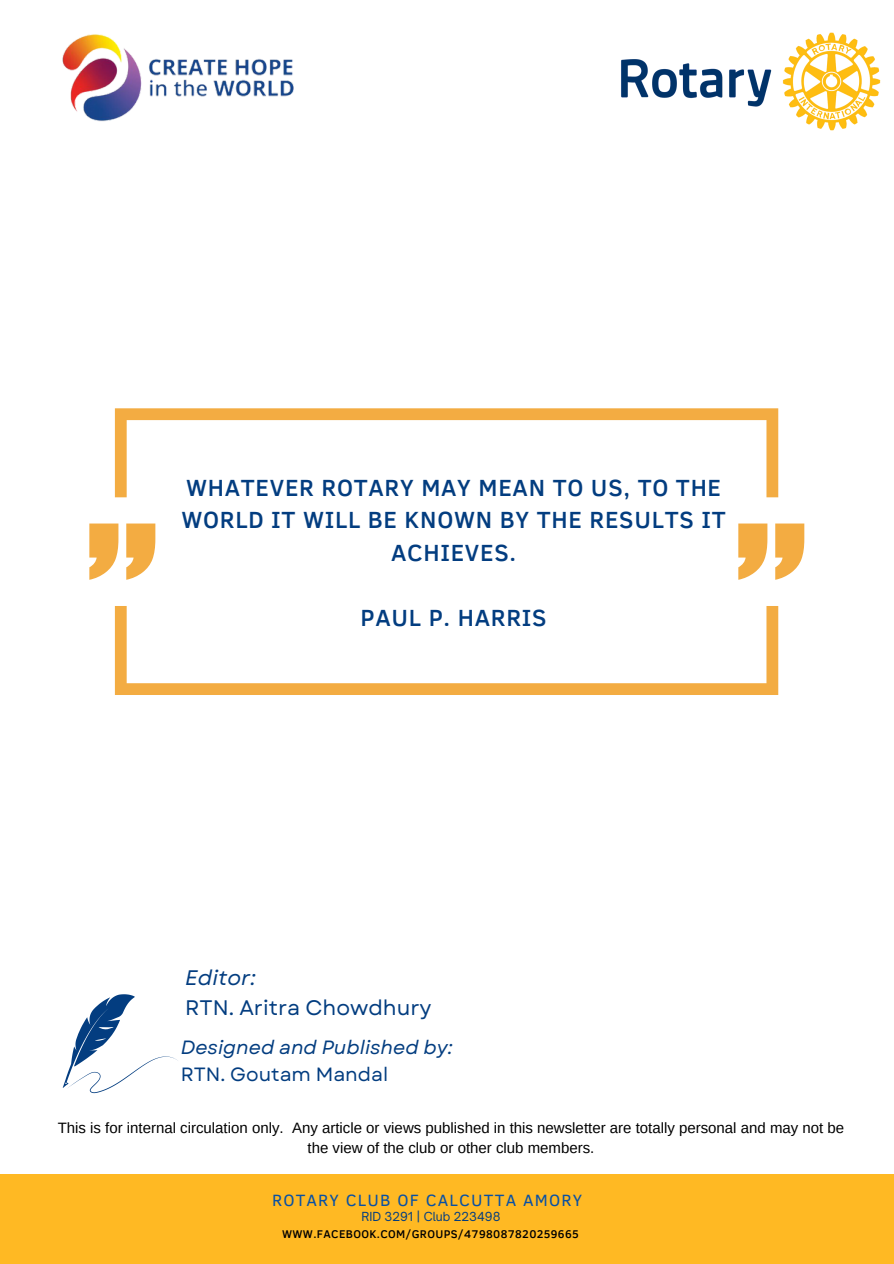
<style>
.page{position:relative;width:894px;height:1264px;background:#fff}
.page>*{position:absolute;margin:0;border:0;box-sizing:border-box;transform-origin:0 0}
.t1{font:500 24px/32.7px "Clear Sans";letter-spacing:.03em;color:#033d80;text-align:center}
.t2{font:21px "Garet";color:#033d80}
.t3{font:italic 21px "Garet";color:#033d80}
.t4{font:italic 19.2px "Garet";color:#033d80}
.t5{font:19.2px "Garet";color:#033d80}
.t6{font:16.8px "Clear Sans";letter-spacing:.07em;color:#0850a4}
.t7{font:15px/20.2px "Arimo";color:#000;text-align:center}
.t8{font:12px "Open Sauce One";color:#033d80}
.t9{font:500 11.55px "Clear Sans";letter-spacing:.03em;color:#000001}
</style>
<div class="page">
<svg style="left:63px;top:994px;width:115px;height:99px"></svg>
<div style="left:0;top:1174px;width:893px;height:89px;background:#ffb923"></div>
<img style="left:621px;top:32px;width:259px;height:99px">
<img style="left:62px;top:34px;width:232px;height:88px">
<svg style="left:89px;top:523px;width:29px;height:57px"></svg>
<svg style="left:126px;top:523px;width:29px;height:57px"></svg>
<svg style="left:738px;top:523px;width:29px;height:57px"></svg>
<svg style="left:775px;top:523px;width:29px;height:57px"></svg>
<svg style="left:115px;top:606px;width:663px;height:89px"></svg>
<svg style="left:115px;top:408px;width:663px;height:89px"></svg>
<p class="t1" style="left:181px;top:470px;width:545px">WHATEVER ROTARY MAY MEAN TO US, TO THE<br>WORLD IT WILL BE KNOWN BY THE RESULTS IT<br>ACHIEVES.</p>
<p class="t1" style="left:360px;top:600px;width:187px">PAUL P. HARRIS</p>
<p class="t3" style="left:185px;top:962px;width:72px">Editor:</p>
<p class="t2" style="left:185px;top:992px;width:248px">RTN. Aritra Chowdhury</p>
<p class="t4" style="left:181px;top:1033px;width:273px">Designed and Published by:</p>
<p class="t5" style="left:181px;top:1059px;width:209px">RTN. Goutam Mandal</p>
<p class="t7" style="left:58px;top:1117px;width:787px">This is for internal circulation only. Any article or views published in this newsletter are totally personal and may not be the view of the club or other club members.</p>
<p class="t6" style="left:272px;top:1188px;width:311px">ROTARY CLUB OF CALCUTTA AMORY</p>
<p class="t8" style="left:361px;top:1208px;width:140px">RID 3291 | Club 223498</p>
<p class="t9" style="left:282px;top:1225px;width:298px">WWW.FACEBOOK.COM/GROUPS/4798087820259665</p>
</div>
